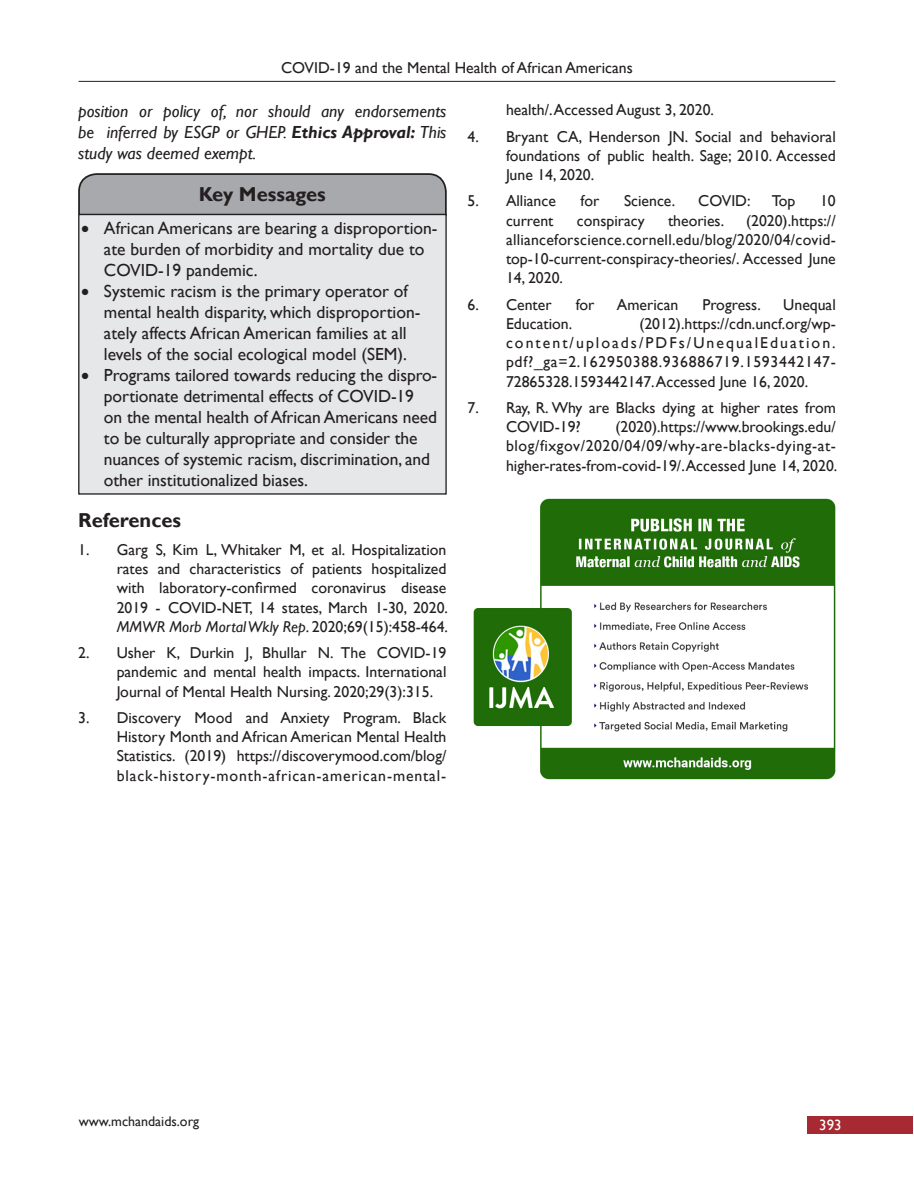
<style>
.page{position:relative;width:914px;height:1197px;background:#fff}
.page>*{position:absolute;margin:0;border:0;box-sizing:border-box;transform-origin:0 0}
.t1{font:700 20.12px "Gill Sans";color:#231f20}
.t2{font:17.5px/21px "Gill Sans";letter-spacing:-.005em;color:#231f20}
.TX_no_indent{font:italic 17.5px/21px "Gill Sans";color:#231f20;text-align:justify}
.REF{font:15.75px/19.2px "Gill Sans";color:#231f20;text-align:justify}
.t3{font:14.88px "Gill Sans";color:#fff}
.t4{font:14px "Gill Sans";color:#231f20}
.s1{font-weight:700}
.s2{font-style:italic}
</style>
<div class="page">
<hr style="left:78px;top:81px;width:757px;height:1px;background:#231f20">
<div style="left:807px;top:1117px;width:105px;height:17px;background:#a72a32"></div>
<svg style="left:78px;top:173px;width:369px;height:43px;background:#a1a2a6"></svg>
<div style="left:79px;top:215px;width:367px;height:279px;background:#e6e7e9"></div>
<div style="left:78px;top:214px;width:368px;height:281px;border:1px solid #231f20"></div>
<img style="left:473px;top:498px;width:363px;height:282px">
<p class="REF" style="left:281px;top:58px;width:353px">COVID-19 and the Mental Health of African Americans</p>
<p class="TX_no_indent" style="left:78px;top:101px;width:370px">position or policy of, nor should any endorsements be inferred by ESGP or GHEP. <span class="s1">Ethics Approval:</span> This study was deemed exempt.</p>
<p class="t1" style="left:199px;top:182px;width:128px">Key Messages</p>
<p class="t2" style="left:104px;top:218px;width:335px;text-indent:-23px">• African Americans are bearing a disproportion&shy;ate burden of morbidity and mortality due to<br>COVID-19 pandemic.</p>
<p class="t2" style="left:104px;top:281px;width:318px;text-indent:-23px">• Systemic racism is the primary operator of mental health disparity, which disproportion&shy;ately affects African American families at all levels of the social ecological model (SEM).</p>
<p class="t2" style="left:104px;top:365px;width:335px;text-indent:-23px">• Programs tailored towards reducing the dispro&shy;portionate detrimental effects of COVID-19<br>on the mental health of African Americans need to be culturally appropriate and consider the nuances of systemic racism, discrimination, and other institutionalized biases.</p>
<h1 class="t1" style="left:78px;top:508px;width:104px">References</h1>
<p class="REF" style="left:117px;top:540px;width:333px;text-indent:-38px">1. Garg S, Kim L, Whitaker M, et al. Hospitalization rates and characteristics of patients hospitalized with laboratory-confirmed coronavirus disease 2019 - COVID-NET, 14 states, March 1-30, 2020.<br><span class="s2">MMWR Morb Mortal Wkly Rep</span>. 2020;69(15):458-464.</p>
<p class="REF" style="left:117px;top:644px;width:331px;text-indent:-38px">2. Usher K, Durkin J, Bhullar N. The COVID-19 pandemic and mental health impacts. International Journal of Mental Health Nursing. 2020;29(3):315.</p>
<p class="REF" style="left:117px;top:708px;width:331px;text-indent:-38px">3. Discovery Mood and Anxiety Program. Black History Month and African American Mental Health Statistics. (2019) https://discoverymood.com/blog/ black-history-month-african-american-mental-</p>
<p class="REF" style="left:506px;top:101px;width:209px">health/. Accessed August 3, 2020.</p>
<p class="REF" style="left:506px;top:127px;width:331px;text-indent:-38px">4. Bryant CA, Henderson JN. Social and behavioral foundations of public health. Sage; 2010. Accessed June 14, 2020.</p>
<p class="REF" style="left:467px;top:192px;width:90px">5. Alliance</p>
<p class="REF" style="left:580px;top:192px;width:20px">for</p>
<p class="REF" style="left:624px;top:192px;width:53px">Science.</p>
<p class="REF" style="left:698px;top:192px;width:54px">COVID:</p>
<p class="REF" style="left:771px;top:192px;width:25px">Top</p>
<p class="REF" style="left:820px;top:192px;width:17px">10</p>
<p class="REF" style="left:506px;top:211px;width:49px">current</p>
<p class="REF" style="left:577px;top:211px;width:69px">conspiracy</p>
<p class="REF" style="left:668px;top:211px;width:58px">theories.</p>
<p class="REF" style="left:506px;top:211px;width:331px;text-indent:240px">(2020).https:// allianceforscience.cornell.edu/blog/2020/04/covid&shy;top-10-current-conspiracy-theories/. Accessed June 14, 2020.</p>
<p class="REF" style="left:467px;top:295px;width:86px">6. Center</p>
<p class="REF" style="left:575px;top:295px;width:20px">for</p>
<p class="REF" style="left:617px;top:295px;width:63px">American</p>
<p class="REF" style="left:702px;top:295px;width:60px">Progress.</p>
<p class="REF" style="left:783px;top:295px;width:54px">Unequal</p>
<p class="REF" style="left:506px;top:314px;width:68px">Education.</p>
<p class="REF" style="left:506px;top:314px;width:331px;text-indent:133px">(2012).https://cdn.uncf.org/wp&shy;content/uploads/PDFs/UnequalEduation. pdf?_ga=2.162950388.936886719.1593442147- 72865328.1593442147. Accessed June 16, 2020.</p>
<p class="REF" style="left:506px;top:398px;width:331px;text-indent:-38px">7. Ray, R. Why are Blacks dying at higher rates from<br>COVID-19?</p>
<p class="REF" style="left:506px;top:418px;width:333px;text-indent:109px">(2020).https://www.brookings.edu/ blog/fixgov/2020/04/09/why-are-blacks-dying-at&shy;higher-rates-from-covid-19/. Accessed June 14, 2020.</p>
<p class="t4" style="left:79px;top:1114px;width:122px">www.mchandaids.org</p>
<p class="t3" style="left:819px;top:1117px;width:24px">393</p>
</div>
